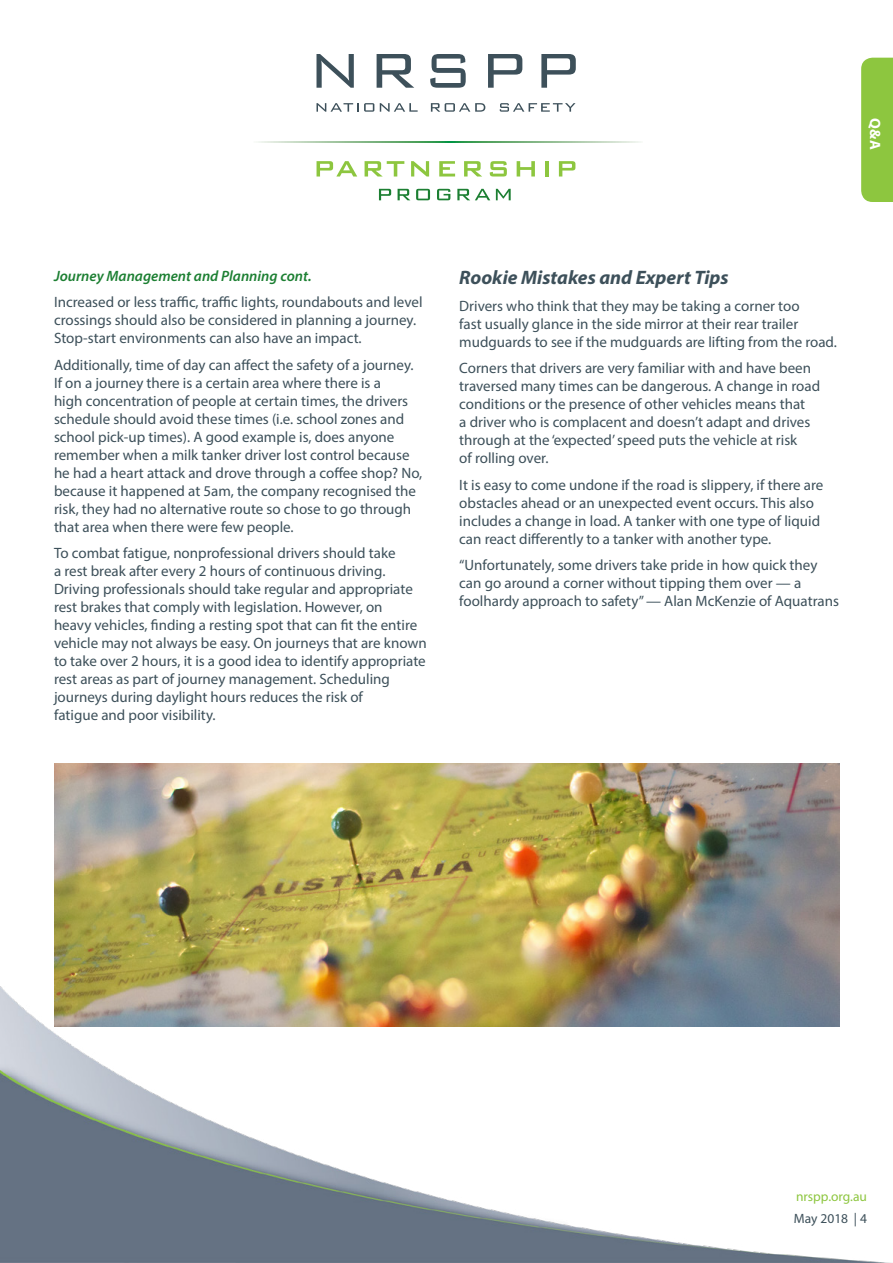
<style>
.page{position:relative;width:893px;height:1263px;background:#fff}
.page>*{position:absolute;margin:0;border:0;box-sizing:border-box;transform-origin:0 0}
.t1{font:italic 700 19.5px "Myriad Pro";color:#3d505a}
.t2{font:15px/18px "Myriad Pro";color:#3d505a}
.t3{font:italic 600 15px "Myriad Pro";color:#1c7f32}
.t4{font:700 15px "Myriad Pro";color:#fff}
.t5{font:13.5px "Myriad Pro";color:#8dc63f}
.t6{font:13.5px "Myriad Pro";color:#3d505a}
</style>
<div class="page">
<img style="left:0;top:986px;width:891px;height:277px">
<div style="left:861px;top:58px;width:32px;height:144px;background:#8dc63f"></div>
<svg style="left:316px;top:103px;width:58px;height:9px"></svg>
<svg style="left:380px;top:103px;width:38px;height:9px"></svg>
<svg style="left:431px;top:103px;width:54px;height:9px"></svg>
<svg style="left:500px;top:103px;width:75px;height:9px"></svg>
<svg style="left:317px;top:161px;width:40px;height:15px"></svg>
<svg style="left:365px;top:161px;width:39px;height:15px"></svg>
<svg style="left:411px;top:161px;width:18px;height:15px"></svg>
<svg style="left:439px;top:161px;width:16px;height:15px"></svg>
<svg style="left:464px;top:161px;width:18px;height:15px"></svg>
<svg style="left:490px;top:161px;width:17px;height:15px"></svg>
<svg style="left:517px;top:161px;width:18px;height:15px"></svg>
<hr style="left:545px;top:161px;width:4px;height:15px;background:#8dc63f">
<svg style="left:559px;top:161px;width:16px;height:15px"></svg>
<svg style="left:379px;top:189px;width:12px;height:11px"></svg>
<svg style="left:398px;top:189px;width:12px;height:11px"></svg>
<svg style="left:416px;top:189px;width:14px;height:11px"></svg>
<svg style="left:437px;top:189px;width:13px;height:11px"></svg>
<svg style="left:457px;top:189px;width:33px;height:11px"></svg>
<svg style="left:496px;top:189px;width:15px;height:11px"></svg>
<svg style="left:316px;top:54px;width:38px;height:34px"></svg>
<svg style="left:377px;top:54px;width:37px;height:34px"></svg>
<svg style="left:430px;top:54px;width:36px;height:34px"></svg>
<svg style="left:488px;top:54px;width:34px;height:34px"></svg>
<svg style="left:541px;top:54px;width:35px;height:34px"></svg>
<svg style="left:258px;top:141px;width:383px;height:1px"></svg>
<img style="left:55px;top:763px;width:784px;height:263px">
<p class="t4" style="left:885px;top:118px;width:33px;rotate:90deg">Q&amp;A</p>
<p class="t3" style="left:54px;top:266px;width:259px">Journey Management and Planning cont.</p>
<p class="t2" style="left:54px;top:293px;width:370px">Increased or less traffic, traffic lights, roundabouts and level crossings should also be considered in planning a journey.<br>Stop-start environments can also have an impact.</p>
<p class="t2" style="left:54px;top:355px;width:370px">Additionally, time of day can affect the safety of a journey.<br>If on a journey there is a certain area where there is a<br>high concentration of people at certain times, the drivers schedule should avoid these times (i.e. school zones and school pick-up times). A good example is, does anyone remember when a milk tanker driver lost control because he had a heart attack and drove through a coffee shop? No, because it happened at 5am, the company recognised the risk, they had no alternative route so chose to go through that area when there were few people.</p>
<p class="t2" style="left:54px;top:544px;width:374px">To combat fatigue, nonprofessional drivers should take<br>a rest break after every 2 hours of continuous driving.<br>Driving professionals should take regular and appropriate rest brakes that comply with legislation. However, on<br>heavy vehicles, finding a resting spot that can fit the entire vehicle may not always be easy. On journeys that are known to take over 2 hours, it is a good idea to identify appropriate rest areas as part of journey management. Scheduling journeys during daylight hours reduces the risk of<br>fatigue and poor visibility.</p>
<h1 class="t1" style="left:459px;top:265px;width:271px">Rookie Mistakes and Expert Tips</h1>
<p class="t2" style="left:459px;top:296px;width:379px">Drivers who think that they may be taking a corner too<br>fast usually glance in the side mirror at their rear trailer mudguards to see if the mudguards are lifting from the road.</p>
<p class="t2" style="left:459px;top:359px;width:362px">Corners that drivers are very familiar with and have been traversed many times can be dangerous. A change in road conditions or the presence of other vehicles means that<br>a driver who is complacent and doesn’t adapt and drives through at the ‘expected’ speed puts the vehicle at risk<br>of rolling over.</p>
<p class="t2" style="left:459px;top:475px;width:366px">It is easy to come undone if the road is slippery, if there are obstacles ahead or an unexpected event occurs. This also includes a change in load. A tanker with one type of liquid can react differently to a tanker with another type.</p>
<p class="t2" style="left:459px;top:556px;width:381px">“Unfortunately, some drivers take pride in how quick they can go around a corner without tipping them over — a foolhardy approach to safety” — Alan McKenzie of Aquatrans</p>
<p class="t5" style="left:796px;top:1188px;width:72px">nrspp.org.au</p>
<p class="t6" style="left:794px;top:1210px;width:74px">May 2018 | 4</p>
</div>
